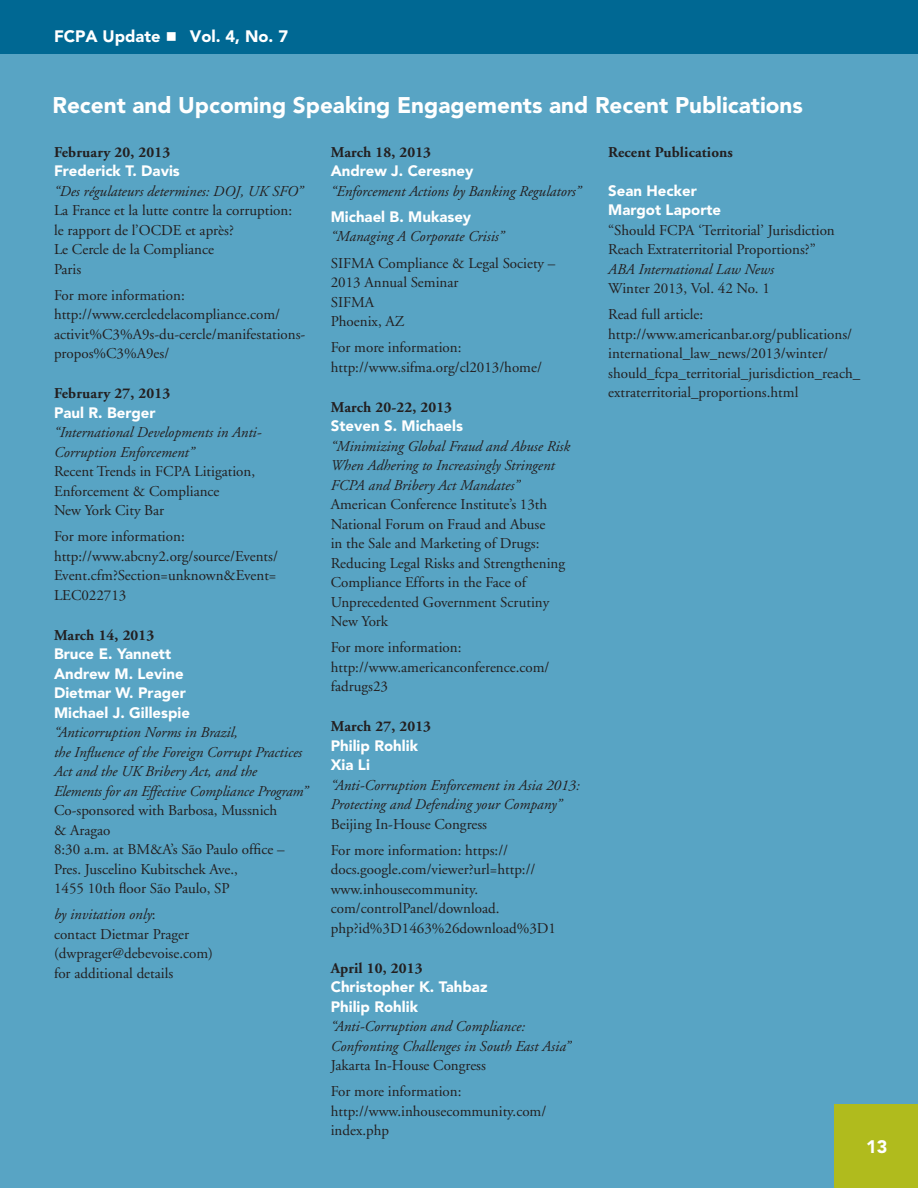
<style>
.page{position:relative;width:918px;height:1188px;background:#fff}
.page>*{position:absolute;margin:0;border:0;box-sizing:border-box;transform-origin:0 0}
.t1{font:900 22.5px "Avenir";color:#fff}
.t2{font:900 18px "Avenir";color:#fff}
.t3{font:900 16.5px "Avenir";color:#fff}
.t4{font:15px/19.5px "Adobe Garamond";color:#231f20}
.t5{font:italic 15px/19.5px "Adobe Garamond";color:#231f20}
.t6{font:900 15px/19.5px "Avenir";color:#fff}
.t7{font:700 15px "Adobe Garamond";letter-spacing:.01em;color:#231f20}
.s1{font-style:italic}
</style>
<div class="page">
<div style="left:0;top:0;width:918px;height:54px;background:#006893"></div>
<div style="left:0;top:54px;width:918px;height:1134px;background:#58a4c4"></div>
<div style="left:835px;top:1105px;width:83px;height:83px;background:#b0bb1d"></div>
<p class="t3" style="left:54px;top:26px;width:236px">FCPA Update ■ Vol. 4, No. 7</p>
<h1 class="t1" style="left:52px;top:91px;width:752px">Recent and Upcoming Speaking Engagements and Recent Publications</h1>
<p class="t7" style="left:54px;top:144px;width:118px">February 20, 2013</p>
<p class="t6" style="left:54px;top:161px;width:127px">Frederick T. Davis</p>
<p class="t5" style="left:54px;top:182px;width:250px">“Des régulateurs determines: DOJ, UK SFO”</p>
<p class="t4" style="left:54px;top:201px;width:240px">La France et la lutte contre la corruption: le rapport de l’OCDE et après?<br>Le Cercle de la Compliance<br>Paris</p>
<p class="t4" style="left:54px;top:286px;width:253px">For more information: http://www.cercledelacompliance.com/ activit%C3%A9s-du-cercle/manifestations&shy;propos%C3%A9es/</p>
<p class="t7" style="left:54px;top:385px;width:118px">February 27, 2013</p>
<p class="t6" style="left:54px;top:403px;width:103px">Paul R. Berger</p>
<p class="t5" style="left:54px;top:423px;width:209px">“International Developments in Anti-<br>Corruption Enforcement”</p>
<p class="t4" style="left:54px;top:462px;width:203px">Recent Trends in FCPA Litigation,<br>Enforcement &amp; Compliance<br>New York City Bar</p>
<p class="t4" style="left:54px;top:527px;width:225px">For more information: http://www.abcny2.org/source/Events/<br>Event.cfm?Section=unknown&amp;Event=<br>LEC022713</p>
<p class="t7" style="left:54px;top:627px;width:102px">March 14, 2013</p>
<p class="t6" style="left:54px;top:644px;width:138px">Bruce E. Yannett<br>Andrew M. Levine<br>Dietmar W. Prager<br>Michael J. Gillespie</p>
<p class="t5" style="left:54px;top:723px;width:255px">“Anticorruption Norms in Brazil,<br>the Influence of the Foreign Corrupt Practices Act and the UK Bribery Act, and the Elements for an Effective Compliance Program”</p>
<p class="t4" style="left:54px;top:801px;width:232px">Co-sponsored with Barbosa, Mussnich &amp; Aragao<br>8:30 a.m. at BM&amp;A’s São Paulo office –<br>Pres. Juscelino Kubitschek Ave.,<br>1455 10th floor São Paulo, SP</p>
<p class="t4" style="left:54px;top:905px;width:161px"><span class="s1">by invitation only</span>:<br>contact Dietmar Prager (dwprager@debevoise.com) for additional details</p>
<p class="t7" style="left:331px;top:144px;width:102px">March 18, 2013</p>
<p class="t6" style="left:331px;top:161px;width:144px">Andrew J. Ceresney</p>
<p class="t5" style="left:331px;top:182px;width:252px">“Enforcement Actions by Banking Regulators”</p>
<p class="t6" style="left:331px;top:207px;width:142px">Michael B. Mukasey</p>
<p class="t5" style="left:331px;top:227px;width:175px">“Managing A Corporate Crisis”</p>
<p class="t4" style="left:331px;top:254px;width:226px">SIFMA Compliance &amp; Legal Society –<br>2013 Annual Seminar<br>SIFMA<br>Phoenix, AZ</p>
<p class="t4" style="left:331px;top:338px;width:213px">For more information: http://www.sifma.org/cl2013/home/</p>
<p class="t7" style="left:331px;top:399px;width:123px">March 20-22, 2013</p>
<p class="t6" style="left:331px;top:416px;width:134px">Steven S. Michaels</p>
<p class="t5" style="left:331px;top:437px;width:241px">“Minimizing Global Fraud and Abuse Risk<br>When Adhering to Increasingly Stringent<br>FCPA and Bribery Act Mandates”</p>
<p class="t4" style="left:331px;top:495px;width:236px">American Conference Institute’s 13th<br>National Forum on Fraud and Abuse<br>in the Sale and Marketing of Drugs:<br>Reducing Legal Risks and Strengthening<br>Compliance Efforts in the Face of<br>Unprecedented Government Scrutiny<br>New York</p>
<p class="t4" style="left:331px;top:638px;width:220px">For more information: http://www.americanconference.com/ fadrugs23</p>
<p class="t7" style="left:331px;top:718px;width:102px">March 27, 2013</p>
<p class="t6" style="left:331px;top:736px;width:89px">Philip Rohlik<br>Xia Li</p>
<p class="t5" style="left:331px;top:776px;width:251px">“Anti-Corruption Enforcement in Asia 2013:<br>Protecting and Defending your Company”</p>
<p class="t4" style="left:331px;top:811px;width:179px;line-height:26.2px">Beijing In-House Congress<br>For more information: https://</p>
<p class="t4" style="left:331px;top:860px;width:227px">docs.google.com/viewer?url=http:// www.inhousecommunity. com/controlPanel/download. php?id%3D1463%26download%3D1</p>
<p class="t7" style="left:331px;top:960px;width:93px">April 10, 2013</p>
<p class="t6" style="left:331px;top:977px;width:158px">Christopher K. Tahbaz<br>Philip Rohlik</p>
<p class="t5" style="left:331px;top:1017px;width:241px">“Anti-Corruption and Compliance:<br>Confronting Challenges in South East Asia”</p>
<p class="t4" style="left:331px;top:1053px;width:157px;line-height:26.2px">Jakarta In-House Congress<br>For more information:</p>
<p class="t4" style="left:331px;top:1102px;width:217px">http://www.inhousecommunity.com/ index.php</p>
<p class="t7" style="left:608px;top:144px;width:126px">Recent Publications</p>
<p class="t6" style="left:608px;top:181px;width:114px">Sean Hecker<br>Margot Laporte</p>
<p class="t4" style="left:608px;top:221px;width:228px">“Should FCPA ‘Territorial’ Jurisdiction<br>Reach Extraterritorial Proportions?”</p>
<p class="t5" style="left:608px;top:260px;width:167px">ABA International Law News</p>
<p class="t4" style="left:608px;top:276px;width:163px;line-height:26.2px">Winter 2013, Vol. 42 No. 1<br>Read full article:</p>
<p class="t4" style="left:608px;top:325px;width:254px">http://www.americanbar.org/publications/ international_law_news/2013/winter/ should_fcpa_territorial_jurisdiction_reach_ extraterritorial_proportions.html</p>
<p class="t2" style="left:866px;top:1136px;width:23px">13</p>
</div>
